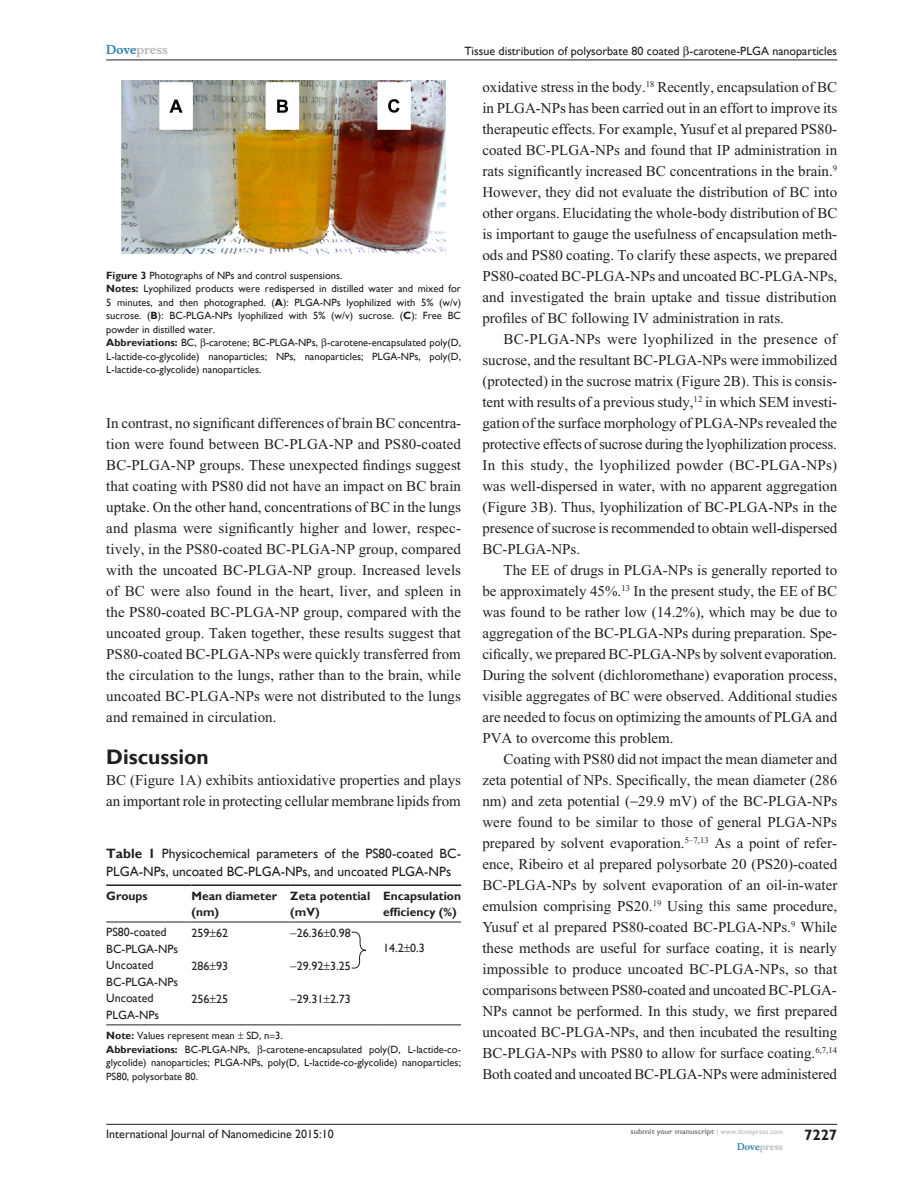
<style>
.page{position:relative;width:918px;height:1188px;background:#fff}
.page>*{position:absolute;margin:0;border:0;box-sizing:border-box;transform-origin:0 0}
.t1{font:700 21px "Gill Sans";color:#231f20}
.Tx{font:15px/21px "Times New Roman";letter-spacing:-.005em;color:#231f20;text-align:justify}
.TxF{font:15px/21px "Times New Roman";color:#231f20;text-align:justify}
.t2{font:700 15px "Gill Sans";color:#231f20}
.TN_TT{font:13.5px/18px "Gill Sans";color:#231f20}
.TB{font:12px/16.5px "Gill Sans";color:#231f20}
.TCH{font:700 12px/16.5px "Gill Sans";color:#231f20}
.t3{font:700 12px "Musee";color:#b8b9bc}
.FigSNRI{font:10.5px/13.5px "Gill Sans";color:#231f20}
.TSNRI{font:10.5px "Gill Sans";color:#231f20}
.FigC{font:10.5px "Gill Sans";color:#231f20}
.TSNRI-2{font:700 10.5px "Gill Sans";color:#231f20}
.t4{font:700 9px "Musee";color:#b8b9bc}
.t5{font:700 7.5px "Gill Sans";color:#808285}
.s1{color:#3485ae}
.s2{font-weight:700}
.s3{font-weight:400}
.s4{font-weight:400;color:#b8b9bc}
</style>
<div class="page">
<hr style="left:106px;top:1124px;width:731px;height:1px;background:#231f20">
<hr style="left:106px;top:60px;width:731px;height:1px;background:#231f20">
<hr style="left:106px;top:884px;width:86px;height:2px;background:#231f20">
<hr style="left:192px;top:884px;width:98px;height:2px;background:#231f20">
<hr style="left:290px;top:884px;width:93px;height:2px;background:#231f20">
<hr style="left:383px;top:884px;width:78px;height:2px;background:#231f20">
<hr style="left:106px;top:922px;width:86px;height:1px;background:#231f20">
<hr style="left:192px;top:922px;width:98px;height:1px;background:#231f20">
<hr style="left:290px;top:922px;width:93px;height:1px;background:#231f20">
<hr style="left:383px;top:922px;width:78px;height:1px;background:#231f20">
<hr style="left:106px;top:1025px;width:86px;height:1px;background:#231f20">
<hr style="left:192px;top:1025px;width:98px;height:1px;background:#231f20">
<hr style="left:290px;top:1025px;width:93px;height:1px;background:#231f20">
<hr style="left:383px;top:1025px;width:78px;height:1px;background:#231f20">
<svg style="left:352px;top:932px;width:14px;height:36px"></svg>
<img style="left:122px;top:81px;width:324px;height:172px">
<p class="t3" style="left:106px;top:43px;width:63px"><span class="s1">Dove</span>press</p>
<p class="TB" style="left:464px;top:43px;width:291px">Tissue distribution of polysorbate 80 coated -carotene-PLGA</p>
<p class="TB" style="left:772px;top:43px;width:66px">nanoparticles</p>
<p class="FigC" style="left:106px;top:269px;width:238px"><span class="s2">Figure 3</span> Photographs of NPs and control suspensions.</p>
<p class="FigSNRI" style="left:106px;top:282px;width:356px"><span class="s2">Notes:</span> Lyophilized products were redispersed in distilled water and mixed for<br>5 minutes, and then photographed. (<span class="s2">A</span>): PLGA</p>
<p class="FigSNRI" style="left:320px;top:295px;width:143px">-NPs lyophilized with 5% (w/v)</p>
<p class="FigSNRI" style="left:106px;top:309px;width:355px;text-indent:105px">-NPs lyophilized with 5% (w/v) sucrose. (<span class="s2">C</span>): Free BC powder in distilled water.</p>
<p class="FigSNRI" style="left:106px;top:336px;width:176px"><span class="s2">Abbreviations:</span> BC, -carotene; BC-PLGA</p>
<p class="FigSNRI" style="left:106px;top:309px;width:93px">sucrose. (<span class="s2">B</span>): BC-PLGA</p>
<p class="FigSNRI" style="left:106px;top:336px;width:356px;text-indent:188px">-NPs, -carotene-encapsulated poly(D,<br>L-lactide-co-glycolide) nanoparticles; NPs, nanoparticles; PLGA</p>
<p class="FigSNRI" style="left:398px;top:349px;width:65px">-NPs, poly(D,</p>
<p class="FigSNRI" style="left:106px;top:363px;width:157px">L-lactide-co-glycolide) nanoparticles.</p>
<p class="TxF" style="left:106px;top:412px;width:357px">In contrast, no significant differences of brain BC concentra&shy;tion were found between BC-PLGA-NP and PS80-coated BC-PLGA-NP groups. These unexpected findings suggest that coating with PS80 did not have an impact on BC brain uptake. On the other hand, concentrations of BC in the lungs and plasma were significantly higher and lower, respec&shy;tively, in the PS80-coated BC-PLGA-NP group, compared with the uncoated BC-PLGA-NP group. Increased levels of BC were also found in the heart, liver, and spleen in the PS80-coated BC-PLGA-NP group, compared with the uncoated group. Taken together, these results suggest that PS80-coated BC-PLGA-NPs were quickly transferred from the circulation to the lungs, rather than to the brain, while uncoated BC-PLGA-NPs were not distributed to the lungs and remained in circulation.</p>
<h1 class="t1" style="left:106px;top:744px;width:104px">Discussion</h1>
<p class="TxF" style="left:106px;top:769px;width:356px">BC (Figure 1A) exhibits antioxidative properties and plays an important role in protecting cellular membrane lipids from</p>
<p class="TN_TT" style="left:106px;top:845px;width:356px"><span class="s2">Table 1</span> Physicochemical parameters of the PS80-coated BC-<br>PLGA</p>
<p class="TN_TT" style="left:139px;top:863px;width:126px">-NPs, uncoated BC-PLGA</p>
<p class="TN_TT" style="left:281px;top:863px;width:128px">-NPs, and uncoated PLGA</p>
<p class="TN_TT" style="left:424px;top:863px;width:28px">-NPs</p>
<p class="TCH" style="left:106px;top:888px;width:43px">Groups</p>
<p class="TCH" style="left:192px;top:888px;width:87px">Mean diameter (nm)</p>
<p class="TCH" style="left:290px;top:888px;width:81px">Zeta potential (mV)</p>
<p class="TCH" style="left:383px;top:888px;width:79px">Encapsulation efficiency (%)</p>
<p class="TB" style="left:106px;top:924px;width:62px">PS80-coated<br>BC-PLGA</p>
<p class="TB" style="left:192px;top:925px;width:38px">259 62</p>
<p class="TB" style="left:297px;top:925px;width:55px">26.36 0.98</p>
<p class="TB" style="left:383px;top:940px;width:43px">14.2 0.3</p>
<p class="TB" style="left:154px;top:941px;width:25px">-NPs</p>
<p class="TB" style="left:106px;top:957px;width:49px">Uncoated<br>BC-PLGA</p>
<p class="TB" style="left:154px;top:974px;width:25px">-NPs</p>
<p class="TB" style="left:192px;top:958px;width:38px">286 93</p>
<p class="TB" style="left:297px;top:958px;width:55px">29.92 3.25</p>
<p class="TB" style="left:106px;top:990px;width:49px">Uncoated<br>PLGA</p>
<p class="TB" style="left:192px;top:991px;width:38px">256 25</p>
<p class="TB" style="left:297px;top:991px;width:55px">29.31 2.73</p>
<p class="TSNRI" style="left:106px;top:1029px;width:178px"><span class="s2">Note:</span> Values represent mean SD, n 3.</p>
<p class="TSNRI-2" style="left:106px;top:1043px;width:109px">Abbreviations: <span class="s3">BC-PLGA</span></p>
<p class="TSNRI" style="left:227px;top:1043px;width:236px">-NPs, -carotene-encapsulated poly(D, L-lactide-co-</p>
<p class="TSNRI" style="left:106px;top:1056px;width:122px">glycolide) nanoparticles; PLGA</p>
<p class="TSNRI" style="left:240px;top:1056px;width:223px">-NPs, poly(D, L-lactide-co-glycolide) nanoparticles;</p>
<p class="TSNRI" style="left:106px;top:1070px;width:93px">PS80, polysorbate 80.</p>
<p class="TB" style="left:135px;top:1007px;width:25px">-NPs</p>
<p class="TxF" style="left:482px;top:77px;width:357px">oxidative stress in the body.<sup>18</sup> Recently, encapsulation of BC in PLGA-NPs has been carried out in an effort to improve its therapeutic effects. For example, Yusuf et al prepared PS80- coated BC-PLGA-NPs and found that IP administration in rats significantly increased BC concentrations in the brain.<sup>9<br></sup>However, they did not evaluate the distribution of BC into other organs. Elucidating the whole-body distribution of BC is important to gauge the usefulness of encapsulation meth&shy;ods and PS80 coating. To clarify these aspects, we prepared PS80-coated BC-PLGA-NPs and uncoated BC-PLGA-NPs, and investigated the brain uptake and tissue distribution profiles of BC following IV administration in rats.</p>
<p class="Tx" style="left:482px;top:329px;width:357px;text-indent:21px">BC-PLGA-NPs were lyophilized in the presence of sucrose, and the resultant BC-PLGA-NPs were immobilized (protected) in the sucrose matrix (Figure 2B). This is consis&shy;tent with results of a previous study,<sup>12</sup> in which SEM investi&shy;gation of the surface morphology of PLGA-NPs revealed the protective effects of sucrose during the lyophilization process.<br>In this study, the lyophilized powder (BC-PLGA-NPs) was well-dispersed in water, with no apparent aggregation (Figure 3B). Thus, lyophilization of BC-PLGA-NPs in the presence of sucrose is recommended to obtain well-dispersed BC-PLGA-NPs.</p>
<p class="Tx" style="left:482px;top:560px;width:356px;text-indent:21px">The EE of drugs in PLGA-NPs is generally reported to be approximately 45%.<sup>13</sup> In the present study, the EE of BC was found to be rather low (14.2%), which may be due to aggregation of the BC-PLGA-NPs during preparation. Spe&shy;cifically, we prepared BC-PLGA-NPs by solvent evaporation.<br>During the solvent (dichloromethane) evaporation process, visible aggregates of BC were observed. Additional studies are needed to focus on optimizing the amounts of PLGA and PVA to overcome this problem.</p>
<p class="Tx" style="left:482px;top:749px;width:356px;text-indent:21px">Coating with PS80 did not impact the mean diameter and zeta potential of NPs. Specifically, the mean diameter (286 nm) and zeta potential ( 29.9 mV) of the BC-PLGA-NPs were found to be similar to those of general PLGA-NPs prepared by solvent evaporation.<sup>5–7,13</sup> As a point of refer&shy;ence, Ribeiro et al prepared polysorbate 20 (PS20)-coated BC-PLGA-NPs by solvent evaporation of an oil-in-water emulsion comprising PS20.<sup>19</sup> Using this same procedure, Yusuf et al prepared PS80-coated BC-PLGA-NPs.<sup>9</sup> While these methods are useful for surface coating, it is nearly impossible to produce uncoated BC-PLGA-NPs, so that comparisons between PS80-coated and uncoated BC-PLGA-NPs cannot be performed. In this study, we first prepared uncoated BC-PLGA-NPs, and then incubated the resulting BC-PLGA-NPs with PS80 to allow for surface coating.<sup>6,7,14<br></sup>Both coated and uncoated BC-PLGA-NPs were administered</p>
<p class="TB" style="left:106px;top:1126px;width:229px">International Journal of Nanomedicine 2015:10</p>
<p class="t5" style="left:631px;top:1127px;width:154px">submit your manuscript <span class="s4">| www.dovepress.com</span></p>
<p class="t4" style="left:737px;top:1141px;width:48px"><span class="s1">Dove</span>press</p>
<p class="t2" style="left:804px;top:1126px;width:35px">7227</p>
</div>
